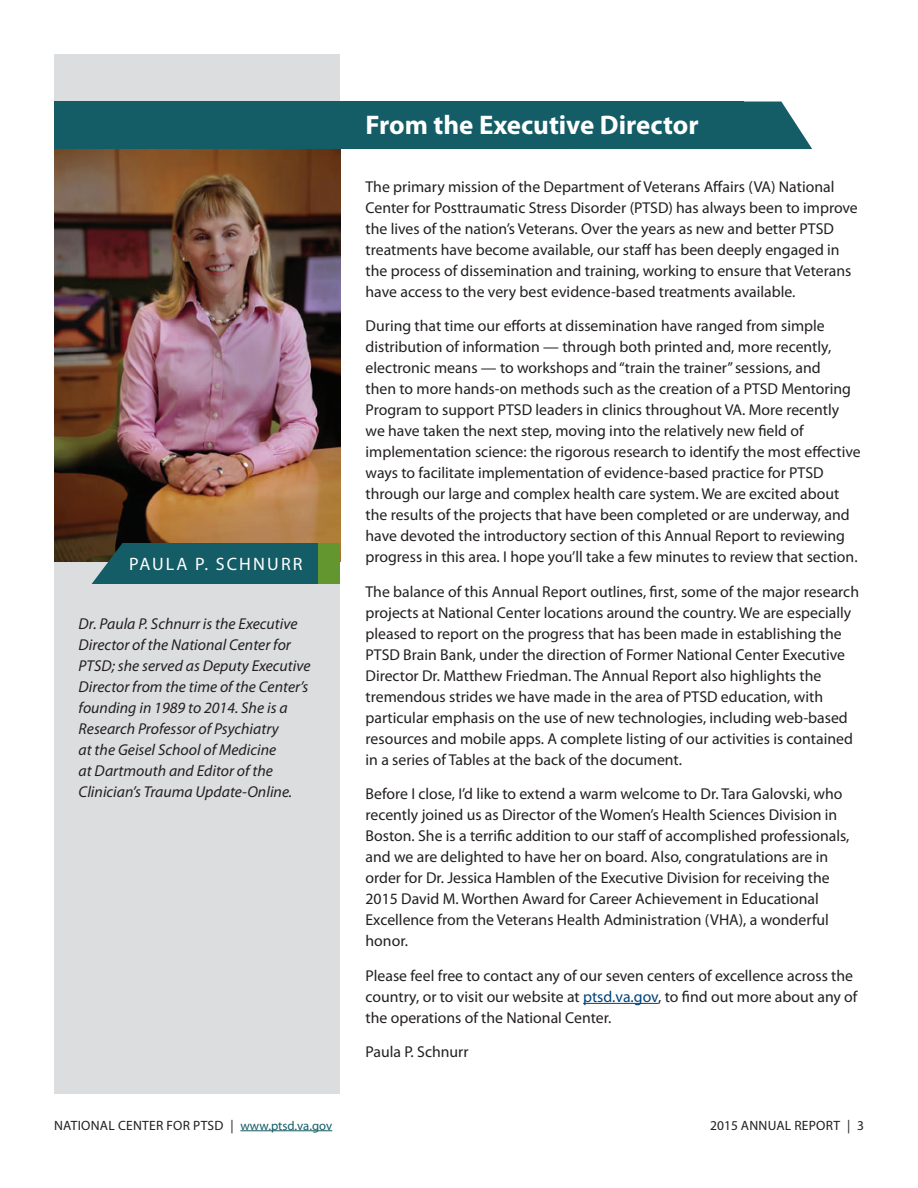
<style>
.page{position:relative;width:918px;height:1188px;background:#fff}
.page>*{position:absolute;margin:0;border:0;box-sizing:border-box;transform-origin:0 0}
.t1{font:700 27px "Myriad Pro";color:#fff}
.t2{font:18px "Myriad Pro";letter-spacing:.12em;color:#fff}
.t3{font:15.75px/21px "Myriad Pro";color:#231f20}
.t4{font:italic 15.75px/21px "Myriad Pro";color:#231f20}
.t5{font:13.5px "Myriad Pro";letter-spacing:.02em;color:#231f20}
.s1{color:#004279}
.s2{font-size:12.75px;color:#145d66}
</style>
<div class="page">
<hr style="left:240px;top:1130px;width:92px;height:1px;background:#145d66">
<div style="left:55px;top:54px;width:285px;height:1040px;background:#dcdddf"></div>
<div style="left:55px;top:102px;width:285px;height:47px;background:#145d66"></div>
<img style="left:55px;top:149px;width:285px;height:413px">
<hr style="left:583px;top:1003px;width:75px;height:1px;background:#004279">
<svg style="left:92px;top:543px;width:226px;height:41px;background:#1a5d64"></svg>
<div style="left:318px;top:543px;width:22px;height:41px;background:#64962f"></div>
<div style="left:339px;top:102px;width:405px;height:47px;background:#145d66"></div>
<svg style="left:744px;top:102px;width:68px;height:47px"></svg>
<p class="t2" style="left:129px;top:553px;width:175px">PAULA P. SCHNURR</p>
<p class="t4" style="left:79px;top:613px;width:234px">Dr. Paula P. Schnurr is the Executive Director of the National Center for PTSD; she served as Deputy Executive Director from the time of the Center’s founding in 1989 to 2014. She is a Research Professor of Psychiatry<br>at the Geisel School of Medicine<br>at Dartmouth and Editor of the Clinician’s Trauma Update-Online.</p>
<h2 class="t1" style="left:366px;top:107px;width:335px">From the Executive Director</h2>
<p class="t3" style="left:366px;top:176px;width:494px">The primary mission of the Department of Veterans Affairs (VA) National Center for Posttraumatic Stress Disorder (PTSD) has always been to improve the lives of the nation’s Veterans. Over the years as new and better PTSD treatments have become available, our staff has been deeply engaged in the process of dissemination and training, working to ensure that Veterans have access to the very best evidence-based treatments available.</p>
<p class="t3" style="left:366px;top:315px;width:497px">During that time our efforts at dissemination have ranged from simple distribution of information — through both printed and, more recently, electronic means — to workshops and “train the trainer” sessions, and<br>then to more hands-on methods such as the creation of a PTSD Mentoring Program to support PTSD leaders in clinics throughout VA. More recently we have taken the next step, moving into the relatively new field of implementation science: the rigorous research to identify the most effective ways to facilitate implementation of evidence-based practice for PTSD through our large and complex health care system. We are excited about the results of the projects that have been completed or are underway, and have devoted the introductory section of this Annual Report to reviewing progress in this area. I hope you’ll take a few minutes to review that section.</p>
<p class="t3" style="left:366px;top:581px;width:495px">The balance of this Annual Report outlines, first, some of the major research projects at National Center locations around the country. We are especially pleased to report on the progress that has been made in establishing the PTSD Brain Bank, under the direction of Former National Center Executive Director Dr. Matthew Friedman. The Annual Report also highlights the tremendous strides we have made in the area of PTSD education, with particular emphasis on the use of new technologies, including web-based resources and mobile apps. A complete listing of our activities is contained in a series of Tables at the back of the document.</p>
<p class="t3" style="left:366px;top:783px;width:485px">Before I close, I’d like to extend a warm welcome to Dr. Tara Galovski, who recently joined us as Director of the Women’s Health Sciences Division in Boston. She is a terrific addition to our staff of accomplished professionals, and we are delighted to have her on board. Also, congratulations are in order for Dr. Jessica Hamblen of the Executive Division for receiving the 2015 David M. Worthen Award for Career Achievement in Educational Excellence from the Veterans Health Administration (VHA), a wonderful honor.</p>
<p class="t3" style="left:366px;top:965px;width:493px">Please feel free to contact any of our seven centers of excellence across the country, or to visit our website at <span class="s1">ptsd.va.gov</span>, to find out more about any of the operations of the National Center.</p>
<p class="t3" style="left:366px;top:1041px;width:105px">Paula P. Schnurr</p>
<p class="t5" style="left:54px;top:1117px;width:280px">NATIONAL CENTER FOR PTSD | <span class="s2">www.ptsd.va.gov</span></p>
<p class="t5" style="left:710px;top:1117px;width:155px">2015 ANNUAL REPORT | 3</p>
</div>
